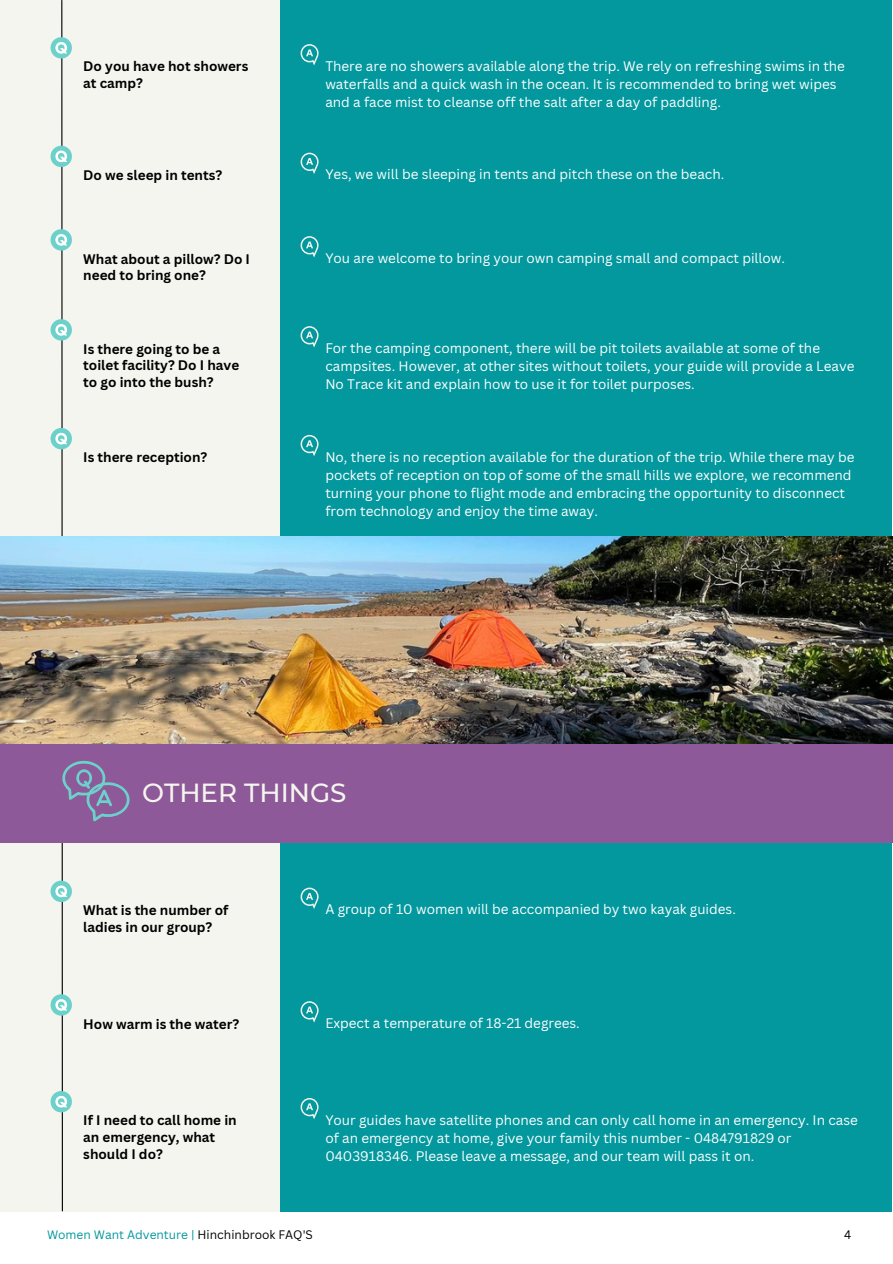
<style>
.page{position:relative;width:893px;height:1264px;background:#fff}
.page>*{position:absolute;margin:0;border:0;box-sizing:border-box;transform-origin:0 0}
.t1{font:500 26.1px "Montserrat";color:#f5f5ef}
.t2{font:13.5px/18px "Canva Sans";color:#fff}
.t3{font:700 13.5px/16.8px "Canva Sans";color:#000}
.t4{font:12px "Canva Sans";color:#03989e}
.t5{font:12px "Canva Sans";color:#000}
.s1{color:#000}
</style>
<div class="page">
<div style="left:0;top:0;width:280px;height:1211px;background:#f5f5ef"></div>
<div style="left:280px;top:0;width:612px;height:1211px;background:#03989e"></div>
<svg style="left:300px;top:44px;width:18px;height:21px"></svg>
<svg style="left:300px;top:153px;width:18px;height:21px"></svg>
<svg style="left:300px;top:236px;width:18px;height:21px"></svg>
<svg style="left:300px;top:326px;width:18px;height:21px"></svg>
<svg style="left:300px;top:887px;width:18px;height:22px"></svg>
<svg style="left:300px;top:1001px;width:18px;height:21px"></svg>
<svg style="left:300px;top:435px;width:18px;height:21px"></svg>
<div style="left:0;top:738px;width:892px;height:104px;background:#8e5998"></div>
<svg style="left:51px;top:0;width:79px;height:1212px"></svg>
<svg style="left:300px;top:1098px;width:18px;height:21px"></svg>
<img style="left:0;top:536px;width:892px;height:207px">
<p class="t3" style="left:83px;top:58px;width:166px">Do you have hot showers at camp?</p>
<p class="t2" style="left:325px;top:56px;width:521px">There are no showers available along the trip. We rely on refreshing swims in the waterfalls and a quick wash in the ocean. It is recommended to bring wet wipes and a face mist to cleanse off the salt after a day of paddling.</p>
<p class="t3" style="left:83px;top:166px;width:140px">Do we sleep in tents?</p>
<p class="t2" style="left:325px;top:165px;width:400px">Yes, we will be sleeping in tents and pitch these on the beach.</p>
<p class="t3" style="left:83px;top:250px;width:168px">What about a pillow? Do I need to bring one?</p>
<p class="t2" style="left:325px;top:248px;width:461px">You are welcome to bring your own camping small and compact pillow.</p>
<p class="t3" style="left:83px;top:340px;width:157px">Is there going to be a toilet facility? Do I have to go into the bush?</p>
<p class="t2" style="left:325px;top:338px;width:530px">For the camping component, there will be pit toilets available at some of the campsites. However, at other sites without toilets, your guide will provide a Leave<br>No Trace kit and explain how to use it for toilet purposes.</p>
<p class="t3" style="left:83px;top:448px;width:126px">Is there reception?</p>
<p class="t2" style="left:325px;top:447px;width:530px">No, there is no reception available for the duration of the trip. While there may be pockets of reception on top of some of the small hills we explore, we recommend turning your phone to flight mode and embracing the opportunity to disconnect from technology and enjoy the time away.</p>
<p class="t1" style="left:142px;top:776px;width:206px">OTHER THINGS</p>
<p class="t3" style="left:83px;top:901px;width:147px">What is the number of ladies in our group?</p>
<p class="t2" style="left:325px;top:900px;width:412px">A group of 10 women will be accompanied by two kayak guides.</p>
<p class="t3" style="left:83px;top:1014px;width:157px">How warm is the water?</p>
<p class="t2" style="left:325px;top:1013px;width:256px">Expect a temperature of 18-21 degrees.</p>
<p class="t3" style="left:83px;top:1111px;width:155px">If I need to call home in an emergency, what should I do?</p>
<p class="t2" style="left:325px;top:1110px;width:534px">Your guides have satellite phones and can only call home in an emergency. In case of an emergency at home, give your family this number - 0484791829 or<br>0403918346. Please leave a message, and our team will pass it on.</p>
<p class="t4" style="left:47px;top:1225px;width:267px">Women Want Adventure | <span class="s1">Hinchinbrook FAQ'S</span></p>
<p class="t5" style="left:844px;top:1225px;width:9px">4</p>
</div>
